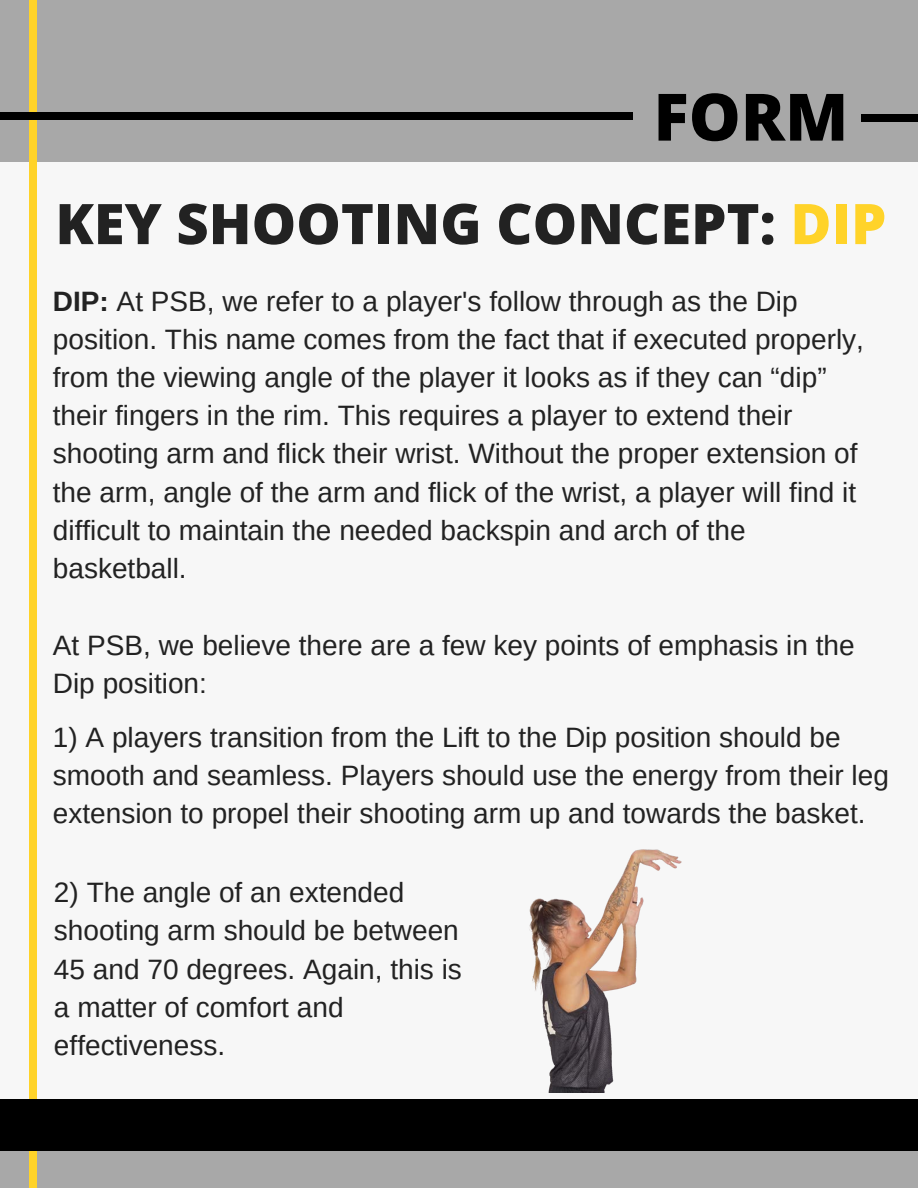
<style>
.page{position:relative;width:918px;height:1188px;background:#a8a8a8}
.page>*{position:absolute;margin:0;border:0;box-sizing:border-box;transform-origin:0 0}
.t1{font:800 65.4px "Open Sans";color:#000}
.t2{font:800 55.95px "Open Sans";color:#222}
.t3{font:28.05px/38.2px "Arimo";color:#222}
.s1{color:#ffd329}
.s2{font-weight:700}
</style>
<div class="page">
<div style="left:0;top:162px;width:918px;height:975px;background:#f7f7f7"></div>
<div style="left:29px;top:1159px;width:8px;height:29px;background:#ffd329"></div>
<div style="left:29px;top:843px;width:8px;height:317px;background:#ffd329"></div>
<div style="left:29px;top:527px;width:8px;height:317px;background:#ffd329"></div>
<div style="left:29px;top:212px;width:8px;height:316px;background:#ffd329"></div>
<div style="left:29px;top:1px;width:8px;height:211px;background:#ffd329"></div>
<div style="left:0;top:1099px;width:918px;height:52px;background:#000"></div>
<div style="left:0;top:112px;width:5px;height:8px;background:#000"></div>
<div style="left:587px;top:112px;width:46px;height:8px;background:#000"></div>
<div style="left:3px;top:112px;width:317px;height:8px;background:#000"></div>
<div style="left:319px;top:112px;width:270px;height:8px;background:#000"></div>
<div style="left:861px;top:114px;width:46px;height:8px;background:#000"></div>
<div style="left:905px;top:114px;width:13px;height:8px;background:#000"></div>
<img style="left:529px;top:849px;width:153px;height:243px">
<h1 class="t1" style="left:654px;top:71px;width:196px">FORM</h1>
<h2 class="t2" style="left:55px;top:184px;width:833px">KEY SHOOTING CONCEPT: <span class="s1">DIP</span></h2>
<p class="t3" style="left:53px;top:282px;width:813px"><span class="s2">DIP:</span> At PSB, we refer to a player's follow through as the Dip position. This name comes from the fact that if executed properly, from the viewing angle of the player it looks as if they can “dip” their fingers in the rim. This requires a player to extend their shooting arm and flick their wrist. Without the proper extension of the arm, angle of the arm and flick of the wrist, a player will find it difficult to maintain the needed backspin and arch of the basketball.</p>
<p class="t3" style="left:53px;top:626px;width:803px">At PSB, we believe there are a few key points of emphasis in the<br>Dip position:</p>
<p class="t3" style="left:53px;top:718px;width:838px">1) A players transition from the Lift to the Dip position should be smooth and seamless. Players should use the energy from their leg extension to propel their shooting arm up and towards the basket.</p>
<p class="t3" style="left:54px;top:873px;width:409px">2) The angle of an extended shooting arm should be between<br>45 and 70 degrees. Again, this is a matter of comfort and effectiveness.</p>
</div>
